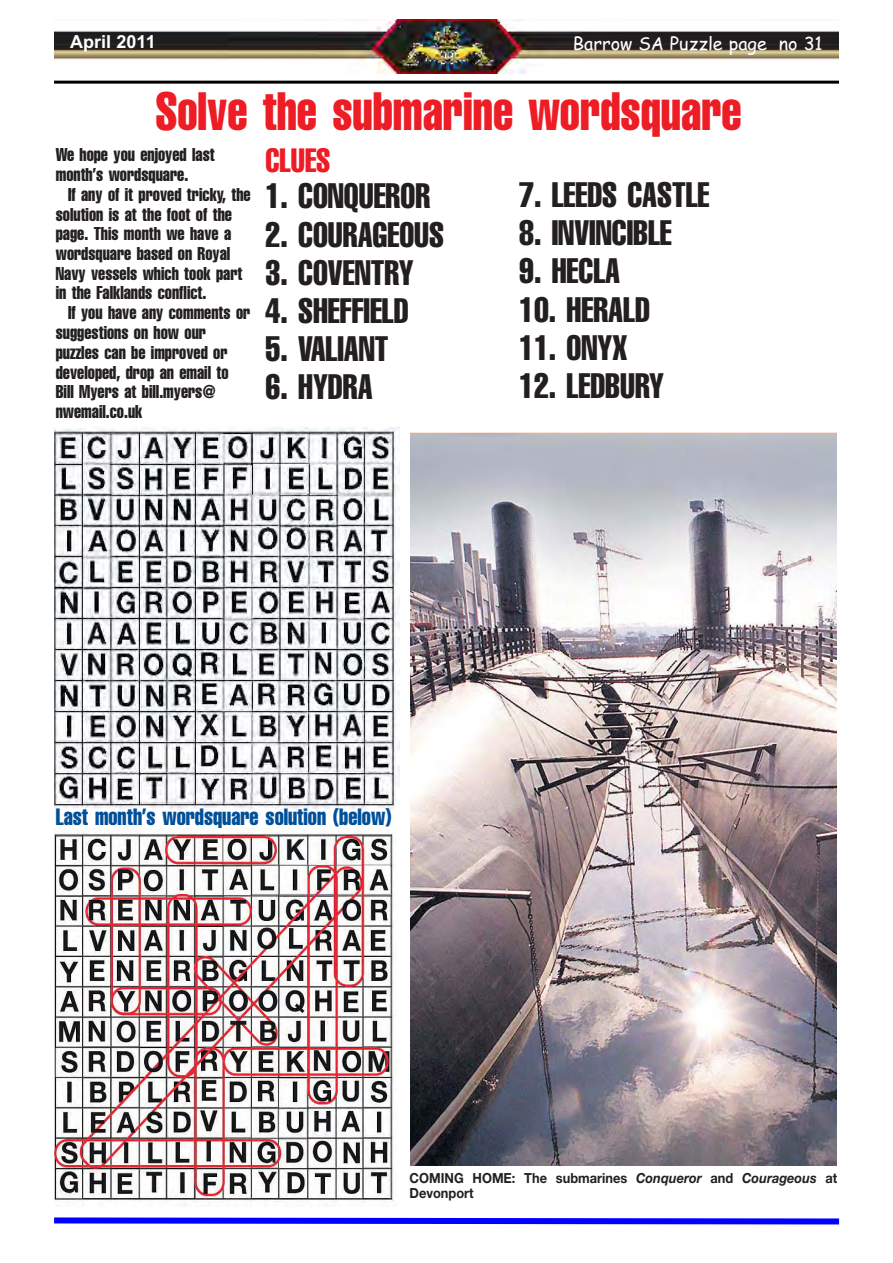
<style>
.page{position:relative;width:893px;height:1263px;background:#fff}
.page>*{position:absolute;margin:0;border:0;box-sizing:border-box;transform-origin:0 0}
.t1{font:52.95px "Helvetica Compressed OV VRMMOA";color:#ed1c25;scale:.89 1}
.t2{font:34.8px "Helvetica Compressed OV VRMMOA";color:#231f20;scale:.92 1}
.t3{font:33.15px "Helvetica Compressed OV VRMMOA";color:#ed1c25;scale:.92 1}
.t4{font:23.25px "Helvetica Compressed OV VRMMOA";color:#004f99;scale:.92 1}
.t5{font:18.3px/19.6px "Helvetica Compressed OV VRMMOA";color:#231f20;scale:.92 1}
.t6{font:18px "Comic Sans MS";color:#fff}
.t7{font:700 18px "Arial";color:#fff}
.t8{font:13.95px/14.5px "Helvetica Neue Bold+BMYQCL";color:#231f20;scale:.92 1}
.s1{font-family:"Helvetica Neue Bold Italic+XJRGNT"}
</style>
<div class="page">
<img style="left:54px;top:20px;width:785px;height:53px">
<hr style="left:54px;top:81px;width:785px;height:3px;background:#000">
<svg style="left:54px;top:1217px;width:786px;height:8px;background:#3f3fff"></svg>
<img style="left:54px;top:828px;width:343px;height:379px">
<img style="left:54px;top:427px;width:346px;height:382px">
<img style="left:411px;top:434px;width:426px;height:731px">
<p class="t7" style="left:70px;top:31px;width:87px">April 2011</p>
<p class="t6" style="left:573px;top:33px;width:251px">Barrow SA Puzzle page no 31</p>
<h1 class="t1" style="left:155px;top:90px;width:660px">Solve the submarine wordsquare</h1>
<h3 class="t3" style="left:265px;top:147px;width:72px">CLUES</h3>
<p class="t5" style="left:56px;top:147px;width:174px">We hope you enjoyed last month’s wordsquare.</p>
<p class="t5" style="left:56px;top:186px;width:213px;text-indent:12px">If any of it proved tricky, the solution is at the foot of the page. This month we have a wordsquare based on Royal<br>Navy vessels which took part in the Falklands conflict.</p>
<p class="t5" style="left:56px;top:305px;width:213px;text-indent:12px">If you have any comments or suggestions on how our puzzles can be improved or developed, drop an email to<br>Bill Myers at bill.myers@ nwemail.co.uk</p>
<h2 class="t2" style="left:519px;top:181px;width:208px">7. LEEDS CASTLE</h2>
<h2 class="t2" style="left:519px;top:219px;width:167px">8. INVINCIBLE</h2>
<h2 class="t2" style="left:519px;top:257px;width:111px">9. HECLA</h2>
<h2 class="t2" style="left:519px;top:295px;width:144px">10. HERALD</h2>
<h2 class="t2" style="left:519px;top:334px;width:119px">11. ONYX</h2>
<h2 class="t2" style="left:519px;top:372px;width:159px">12. LEDBURY</h2>
<h2 class="t2" style="left:266px;top:182px;width:180px">1. CONQUEROR</h2>
<h2 class="t2" style="left:266px;top:220px;width:195px">2. COURAGEOUS</h2>
<h2 class="t2" style="left:266px;top:259px;width:162px">3. COVENTRY</h2>
<h2 class="t2" style="left:266px;top:297px;width:157px">4. SHEFFIELD</h2>
<h2 class="t2" style="left:266px;top:335px;width:135px">5. VALIANT</h2>
<h2 class="t2" style="left:266px;top:373px;width:118px">6. HYDRA</h2>
<p class="t4" style="left:56px;top:808px;width:366px">Last month’s wordsquare solution (below)</p>
<p class="t8" style="left:410px;top:1171px;width:466px">COMING HOME: The submarines <span class="s1">Conqueror</span> and <span class="s1">Courageous</span> at<br>Devonport</p>
</div>
